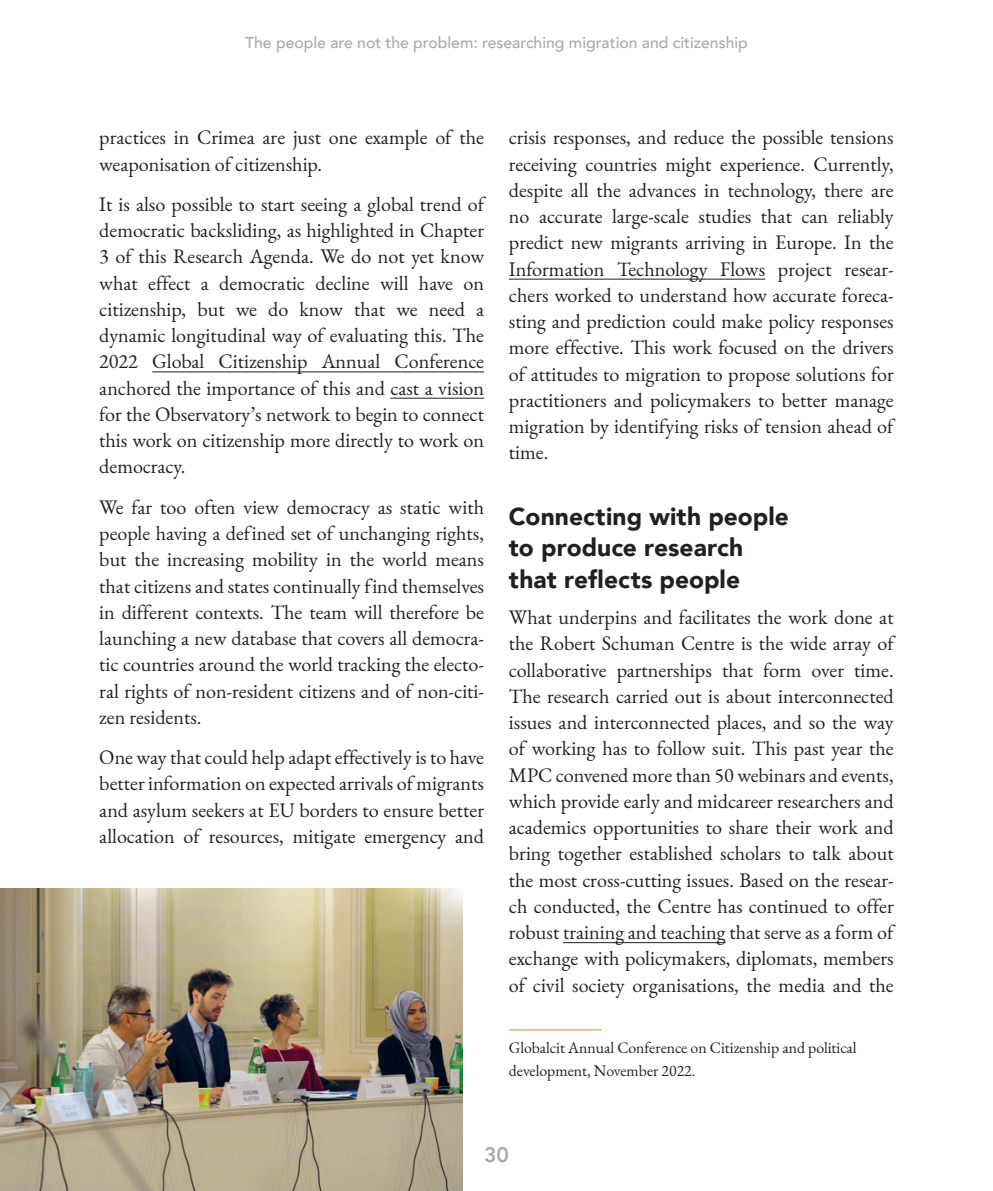
<style>
.page{position:relative;width:993px;height:1191px;background:#fff}
.page>*{position:absolute;margin:0;border:0;box-sizing:border-box;transform-origin:0 0}
.t1{font:900 24.5px/31.5px "Avenir";letter-spacing:.005em;color:#231f20}
.t2{font:800 21px "Avenir";color:#a8a9ad}
.Body1{font:20.12px/26.2px "EB Garamond";color:#231f20;text-align:justify}
.Footnote{font:15.75px/22.8px "EB Garamond";color:#231f20}
.t3{font:500 15.75px "Avenir";color:#a8a9ad}
</style>
<div class="page">
<hr style="left:152px;top:371px;width:332px;height:1px;background:#231f20">
<hr style="left:390px;top:398px;width:94px;height:1px;background:#231f20">
<hr style="left:508px;top:279px;width:257px;height:1px;background:#231f20">
<hr style="left:563px;top:942px;width:162px;height:1px;background:#231f20">
<hr style="left:508px;top:1029px;width:93px;height:1px;background:#efbe71">
<img style="left:0;top:888px;width:462px;height:303px">
<p class="t3" style="left:245px;top:29px;width:504px">The people are not the problem: researching migration and citizenship</p>
<p class="Body1" style="left:99px;top:125px;width:386px">practices in Crimea are just one example of the weaponisation of citizenship.</p>
<p class="Body1" style="left:99px;top:191px;width:386px">It is also possible to start seeing a global trend of democratic backsliding, as highlighted in Chapter 3 of this Research Agenda. We do not yet know what effect a democratic decline will have on citizenship, but we do know that we need a dynamic longitudinal way of evaluating this. The 2022 Global Citizenship Annual Conference anchored the importance of this and cast a vision for the Observatory’s network to begin to connect this work on citizenship more directly to work on democracy.</p>
<p class="Body1" style="left:99px;top:494px;width:386px">We far too often view democracy as static with people having a defined set of unchanging rights, but the increasing mobility in the world means that citizens and states continually find themselves in different contexts. The team will therefore be launching a new database that covers all democra&shy;tic countries around the world tracking the electo&shy;ral rights of non-resident citizens and of non-citi&shy;zen residents.</p>
<p class="Body1" style="left:99px;top:744px;width:386px">One way that could help adapt effectively is to have better information on expected arrivals of migrants and asylum seekers at EU borders to ensure better allocation of resources, mitigate emergency and</p>
<p class="Body1" style="left:508px;top:125px;width:386px">crisis responses, and reduce the possible tensions receiving countries might experience. Currently, despite all the advances in technology, there are no accurate large-scale studies that can reliably predict new migrants arriving in Europe. In the Information Technology Flows project resear&shy;chers worked to understand how accurate foreca&shy;sting and prediction could make policy responses more effective. This work focused on the drivers of attitudes to migration to propose solutions for practitioners and policymakers to better manage migration by identifying risks of tension ahead of time.</p>
<h2 class="t1" style="left:508px;top:500px;width:281px">Connecting with people to produce research that reflects people</h2>
<p class="Body1" style="left:508px;top:604px;width:386px">What underpins and facilitates the work done at the Robert Schuman Centre is the wide array of collaborative partnerships that form over time.<br>The research carried out is about interconnected issues and interconnected places, and so the way of working has to follow suit. This past year the MPC convened more than 50 webinars and events, which provide early and midcareer researchers and academics opportunities to share their work and bring together established scholars to talk about the most cross-cutting issues. Based on the resear&shy;ch conducted, the Centre has continued to offer robust training and teaching that serve as a form of exchange with policymakers, diplomats, members of civil society organisations, the media and the</p>
<p class="Footnote" style="left:508px;top:1036px;width:349px">Globalcit Annual Conference on Citizenship and political development, November 2022.</p>
<p class="t2" style="left:484px;top:1138px;width:26px">30</p>
</div>
